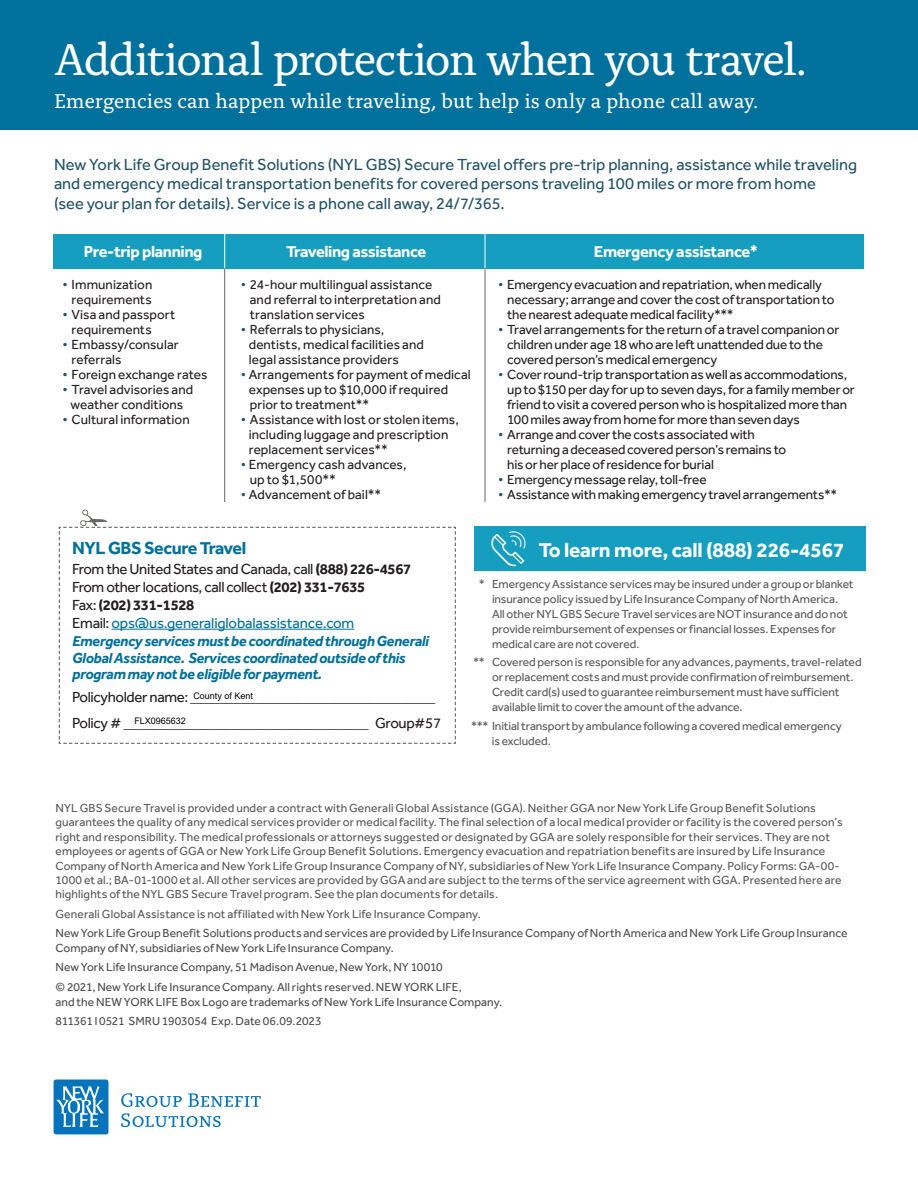
<style>
.page{position:relative;width:918px;height:1188px;background:#fff}
.page>*{position:absolute;margin:0;border:0;box-sizing:border-box;transform-origin:0 0}
._32_32White_headline{font:46.5px "Alda Pro";letter-spacing:-.04em;color:#fff}
.t1{font:34.8px "NYL Brand Icon Font";color:#fff}
.t2{font:21px "Alda Pro";color:#fff}
.t3{font:700 21px "Effra Pro";letter-spacing:-.01em;color:#fff}
.t4{font:700 18px "Effra Pro";letter-spacing:-.025em;color:#00719c}
.fs_topic_alda_bold_r{font:16.5px/19.5px "Effra Pro";color:#225367}
.Effra_chart_subs_9_1{font:700 16.5px "Effra Pro";letter-spacing:-.025em;color:#fff}
.t5{font:15px "Effra Pro";letter-spacing:-.025em;color:#231f20}
.t6{font:italic 700 15px/16.5px "Effra Pro";letter-spacing:-.025em;color:#00719c}
.t7{font:15px/18px "Effra Pro";letter-spacing:-.01em;color:#00719c}
.t8{font:13.5px/15px "Effra Pro";letter-spacing:-.01em;color:#231f20}
.fs_topic_alda_bold_r-2{font:12px/15px "Effra Pro";letter-spacing:.005em;color:#57585a}
.fs_topic_alda_bold_r-3{font:12px/15px "Effra Pro";letter-spacing:.005em;color:#4b4c4d}
.b_cover_nyl_info_reg{font:12px/15px "Effra Pro";letter-spacing:.005em;color:#4b4c4d}
.t9{font:9px "Arial";color:#000}
.s1{color:#225367}
.s2{font-weight:700}
.s3{color:#231f20}
.s4{font-weight:700;color:#231f20}
</style>
<div class="page">
<svg style="left:121px;top:1093px;width:61px;height:14px"></svg>
<svg style="left:188px;top:1093px;width:73px;height:14px"></svg>
<svg style="left:121px;top:1113px;width:100px;height:14px"></svg>
<div style="left:54px;top:1080px;width:54px;height:54px;background:#0574bc;border-radius:3px"></div>
<svg style="left:56px;top:1086px;width:48px;height:41px"></svg>
<div style="left:0;top:0;width:918px;height:129px;background:#00719c"></div>
<div style="left:53px;top:234px;width:811px;height:34px;background:#159ebf"></div>
<hr style="left:224px;top:267px;width:1px;height:235px;background:#666864">
<hr style="left:224px;top:234px;width:1px;height:34px;background:#fff">
<hr style="left:485px;top:268px;width:1px;height:234px;background:#666864">
<hr style="left:485px;top:234px;width:1px;height:34px;background:#fff">
<svg style="left:59px;top:510px;width:397px;height:234px"></svg>
<hr style="left:111px;top:629px;width:243px;height:1px;background:#00719c">
<div style="left:474px;top:527px;width:391px;height:44px;background:#159ebf"></div>
<p class="_32_32White_headline" style="left:54px;top:25px;width:755px">Additional protection when you travel.</p>
<p class="t2" style="left:54px;top:86px;width:706px">Emergencies can happen while traveling, but help is only a phone call away.</p>
<p class="fs_topic_alda_bold_r" style="left:54px;top:154px;width:805px">New York Life Group Benefit Solutions (NYL GBS) Secure Travel offers pre-trip planning, assistance while traveling and emergency medical transportation benefits for covered persons traveling 100 miles or more from home<br>(see your plan for details). Service is a phone call away, 24/7/365.</p>
<p class="Effra_chart_subs_9_1" style="left:84px;top:242px;width:120px">Pre-trip planning</p>
<p class="Effra_chart_subs_9_1" style="left:286px;top:242px;width:142px">Traveling assistance</p>
<p class="Effra_chart_subs_9_1" style="left:594px;top:242px;width:165px">Emergency assistance*</p>
<p class="t8" style="left:63px;top:277px;width:91px;text-align:right"><span class="s1">•</span> Immunization requirements</p>
<p class="t8" style="left:72px;top:307px;width:105px;text-indent:-9px"><span class="s1">•</span> Visa and passport requirements</p>
<p class="t8" style="left:72px;top:337px;width:109px;text-indent:-9px"><span class="s1">•</span> Embassy/consular referrals</p>
<p class="t8" style="left:63px;top:367px;width:146px"><span class="s1">•</span> Foreign exchange rates</p>
<p class="t8" style="left:63px;top:382px;width:132px;text-align:center"><span class="s1">•</span> Travel advisories and weather conditions</p>
<p class="t8" style="left:63px;top:412px;width:129px"><span class="s1">•</span> Cultural information</p>
<p class="t8" style="left:250px;top:277px;width:193px;text-indent:-9px"><span class="s1">•</span> 24-hour multilingual assistance and referral to interpretation and translation services</p>
<p class="t8" style="left:249px;top:322px;width:177px;text-indent:-8px"><span class="s1">•</span> Referrals to physicians, dentists, medical facilities and legal assistance providers</p>
<p class="t8" style="left:249px;top:367px;width:223px;text-indent:-8px"><span class="s1">•</span> Arrangements for payment of medical expenses up to $10,000 if required prior to treatment**</p>
<p class="t8" style="left:249px;top:412px;width:212px;text-indent:-8px"><span class="s1">•</span> Assistance with lost or stolen items, including luggage and prescription replacement services**</p>
<p class="t8" style="left:250px;top:457px;width:158px;text-indent:-9px"><span class="s1">•</span> Emergency cash advances, up to $1,500**</p>
<p class="t8" style="left:241px;top:487px;width:142px"><span class="s1">•</span> Advancement of bail**</p>
<p class="t8" style="left:507px;top:277px;width:329px;text-indent:-9px"><span class="s1">•</span> Emergency evacuation and repatriation, when medically necessary; arrange and cover the cost of transportation to the nearest adequate medical facility***</p>
<p class="t8" style="left:507px;top:322px;width:334px;text-indent:-9px"><span class="s1">•</span> Travel arrangements for the return of a travel companion or children under age 18 who are left unattended due to the covered person’s medical emergency</p>
<p class="t8" style="left:507px;top:367px;width:349px;text-indent:-9px"><span class="s1">•</span> Cover round-trip transportation as well as accommodations, up to $150 per day for up to seven days, for a family member or friend to visit a covered person who is hospitalized more than 100 miles away from home for more than seven days</p>
<p class="t8" style="left:507px;top:427px;width:281px;text-indent:-9px"><span class="s1">•</span> Arrange and cover the costs associated with returning a deceased covered person’s remains to his or her place of residence for burial</p>
<p class="t8" style="left:498px;top:472px;width:210px"><span class="s1">•</span> Emergency message relay, toll-free</p>
<p class="t8" style="left:498px;top:487px;width:341px"><span class="s1">•</span> Assistance with making emergency travel arrangements**</p>
<p class="t4" style="left:72px;top:537px;width:175px">NYL GBS Secure Travel</p>
<p class="t5" style="left:72px;top:560px;width:341px">From the United States and Canada, call <span class="s2">(888) 226-4567</span></p>
<p class="t5" style="left:72px;top:578px;width:295px">From other locations, call collect <span class="s2">(202) 331-7635</span></p>
<p class="t7" style="left:72px;top:596px;width:284px"><span class="s3">Fax:</span> <span class="s4">(202) 331-1528<br></span><span class="s3">Email:</span> ops@us.generaliglobalassistance.com</p>
<p class="t6" style="left:72px;top:633px;width:358px">Emergency services must be coordinated through Generali<br>Global Assistance. Services coordinated outside of this program may not be eligible for payment.</p>
<p class="t5" style="left:72px;top:688px;width:365px">Policyholder name: __________________________________</p>
<p class="t5" style="left:72px;top:714px;width:371px">Policy # __________________________________ Group#57</p>
<p class="t9" style="left:193px;top:690px;width:61px">County of Kent</p>
<p class="t9" style="left:134px;top:715px;width:53px">FLX0965632</p>
<p class="t1" style="left:491px;top:532px;width:36px">M</p>
<p class="t3" style="left:539px;top:537px;width:307px">To learn more, call (888) 226-4567</p>
<p class="fs_topic_alda_bold_r-2" style="left:492px;top:576px;width:363px;text-indent:-13px">* Emergency Assistance services may be insured under a group or blanket insurance policy issued by Life Insurance Company of North America.<br>All other NYL GBS Secure Travel services are NOT insurance and do not provide reimbursement of expenses or financial losses. Expenses for medical care are not covered.</p>
<p class="fs_topic_alda_bold_r-2" style="left:492px;top:655px;width:371px;text-indent:-19px">** Covered person is responsible for any advances, payments, travel-related or replacement costs and must provide confirmation of reimbursement.<br>Credit card(s) used to guarantee reimbursement must have sufficient available limit to cover the amount of the advance.</p>
<p class="fs_topic_alda_bold_r-2" style="left:492px;top:718px;width:352px;text-indent:-21px">*** Initial transport by ambulance following a covered medical emergency is excluded.</p>
<p class="fs_topic_alda_bold_r-2" style="left:56px;top:801px;width:789px;line-height:14.4px">NYL GBS Secure Travel is provided under a contract with Generali Global Assistance (GGA). Neither GGA nor New York Life Group Benefit Solutions guarantees the quality of any medical services provider or medical facility. The final selection of a local medical provider or facility is the covered person’s right and responsibility. The medical professionals or attorneys suggested or designated by GGA are solely responsible for their services. They are not employees or agents of GGA or New York Life Group Benefit Solutions. Emergency evacuation and repatriation benefits are insured by Life Insurance Company of North America and New York Life Group Insurance Company of NY, subsidiaries of New York Life Insurance Company. Policy Forms: GA-00- 1000 et al.; BA-01-1000 et al. All other services are provided by GGA and are subject to the terms of the service agreement with GGA. Presented here are highlights of the NYL GBS Secure Travel program. See the plan documents for details.</p>
<p class="fs_topic_alda_bold_r-2" style="left:56px;top:906px;width:427px">Generali Global Assistance is not affiliated with New York Life Insurance Company.</p>
<p class="fs_topic_alda_bold_r-3" style="left:56px;top:925px;width:794px">New York Life Group Benefit Solutions products and services are provided by Life Insurance Company of North America and New York Life Group Insurance<br>Company of NY, subsidiaries of New York Life Insurance Company.</p>
<p class="fs_topic_alda_bold_r-3" style="left:56px;top:960px;width:389px">New York Life Insurance Company, 51 Madison Avenue, New York, NY 10010</p>
<p class="b_cover_nyl_info_reg" style="left:56px;top:979px;width:448px">© 2021, New York Life Insurance Company. All rights reserved. NEW YORK LIFE,<br>and the NEW YORK LIFE Box Logo are trademarks of New York Life Insurance Company.</p>
<p class="fs_topic_alda_bold_r-3" style="left:56px;top:1013px;width:268px">811361 l 0521 SMRU 1903054 Exp. Date 06.09.2023</p>
</div>
